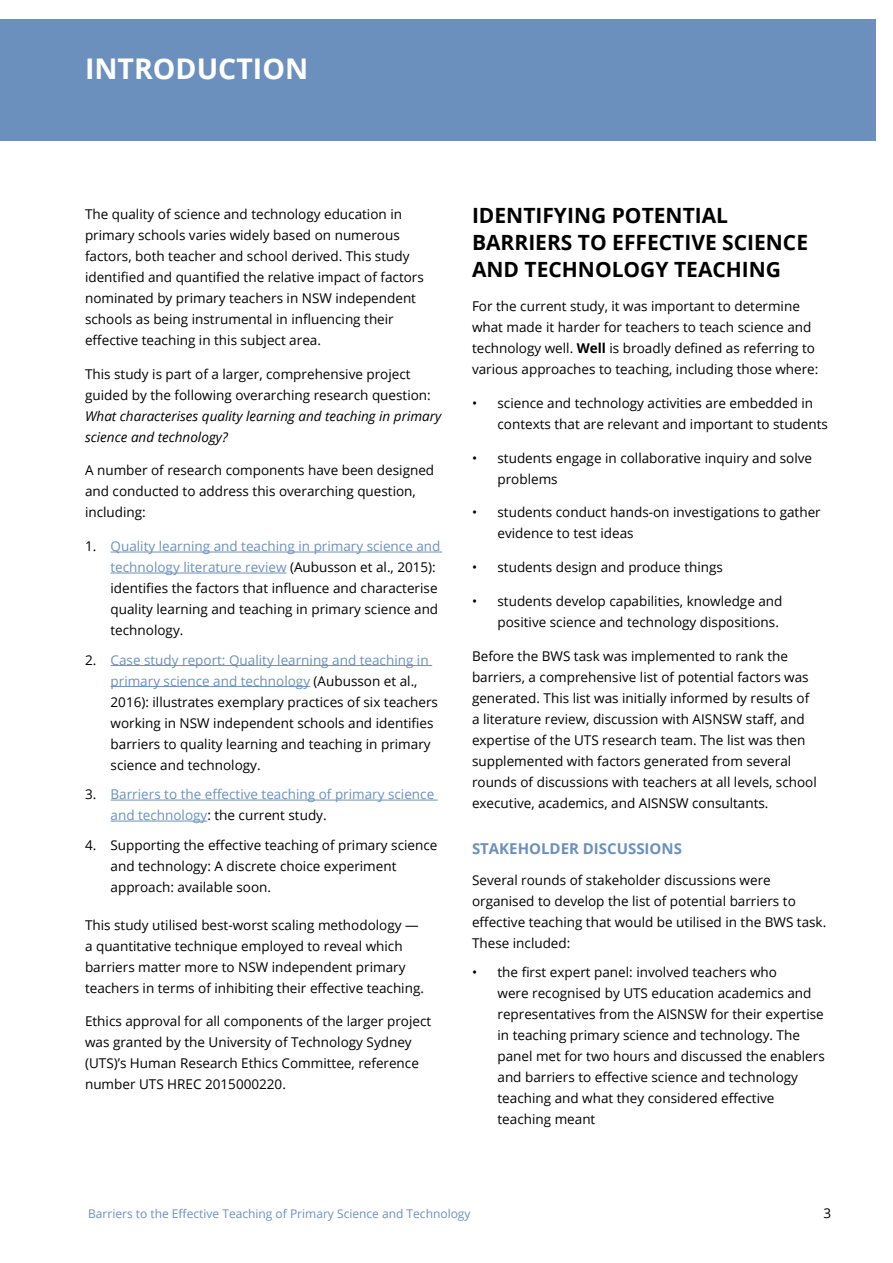
<style>
.page{position:relative;width:893px;height:1263px;background:#fff}
.page>*{position:absolute;margin:0;border:0;box-sizing:border-box;transform-origin:0 0}
.t1{font:700 28.5px "Open Sans";color:#fff}
.t2{font:700 21px/27px "Open Sans";color:#000}
.t3{font:700 15px "Open Sans";color:#6c90bd}
.t4{font:13.5px/21px "Open Sans";color:#000}
.t5{font:13.5px/21px "Open Sans";color:#6c90bd}
.t6{font:italic 13.5px/21px "Open Sans";color:#000}
.t7{font:12px "Open Sans";color:#6c90bd}
.s1{color:#6c90bd}
.s2{color:#000}
.s3{font-weight:700}
</style>
<div class="page">
<div style="left:0;top:19px;width:876px;height:121px;background:#6c90bd"></div>
<hr style="left:111px;top:552px;width:331px;height:1px;background:#6c90bd">
<hr style="left:111px;top:573px;width:175px;height:1px;background:#6c90bd">
<hr style="left:111px;top:665px;width:321px;height:1px;background:#6c90bd">
<hr style="left:111px;top:686px;width:199px;height:1px;background:#6c90bd">
<hr style="left:111px;top:800px;width:327px;height:1px;background:#6c90bd">
<hr style="left:111px;top:821px;width:96px;height:1px;background:#6c90bd">
<h1 class="t1" style="left:85px;top:49px;width:225px">INTRODUCTION</h1>
<p class="t4" style="left:85px;top:203px;width:340px">The quality of science and technology education in primary schools varies widely based on numerous factors, both teacher and school derived. This study identified and quantified the relative impact of factors nominated by primary teachers in NSW independent schools as being instrumental in influencing their effective teaching in this subject area.</p>
<p class="t4" style="left:85px;top:363px;width:347px">This study is part of a larger, comprehensive project guided by the following overarching research question:</p>
<p class="t6" style="left:85px;top:405px;width:358px">What characterises quality learning and teaching in primary science and technology?</p>
<p class="t4" style="left:85px;top:459px;width:351px">A number of research components have been designed and conducted to address this overarching question, including:</p>
<p class="t4" style="left:111px;top:535px;width:331px;text-indent:-26px">1. <span class="s1">Quality learning and teaching in primary science and technology literature review</span> (Aubusson et al., 2015): identifies the factors that influence and characterise quality learning and teaching in primary science and technology.</p>
<p class="t4" style="left:111px;top:649px;width:329px;text-indent:-26px">2. <span class="s1">Case study report: Quality learning and teaching in primary science and technology</span> (Aubusson et al., 2016): illustrates exemplary practices of six teachers working in NSW independent schools and identifies barriers to quality learning and teaching in primary science and technology.</p>
<p class="t5" style="left:111px;top:783px;width:325px;text-indent:-26px"><span class="s2">3.</span> Barriers to the effective teaching of primary science and technology<span class="s2">: the current study.</span></p>
<p class="t4" style="left:111px;top:834px;width:328px;text-indent:-26px">4. Supporting the effective teaching of primary science and technology: A discrete choice experiment approach: available soon.</p>
<p class="t4" style="left:85px;top:914px;width:340px">This study utilised best-worst scaling methodology — a quantitative technique employed to reveal which barriers matter more to NSW independent primary teachers in terms of inhibiting their effective teaching.</p>
<p class="t4" style="left:85px;top:1011px;width:348px">Ethics approval for all components of the larger project was granted by the University of Technology Sydney (UTS)’s Human Research Ethics Committee, reference number UTS HREC 2015000220.</p>
<h2 class="t2" style="left:472px;top:202px;width:338px">IDENTIFYING POTENTIAL<br>BARRIERS TO EFFECTIVE SCIENCE<br>AND TECHNOLOGY TEACHING</h2>
<p class="t4" style="left:472px;top:295px;width:348px">For the current study, it was important to determine what made it harder for teachers to teach science and technology well. <span class="s3">Well</span> is broadly defined as referring to various approaches to teaching, including those where:</p>
<p class="t4" style="left:497px;top:392px;width:332px;text-indent:-26px">• science and technology activities are embedded in contexts that are relevant and important to students</p>
<p class="t4" style="left:497px;top:447px;width:316px;text-indent:-26px">• students engage in collaborative inquiry and solve problems</p>
<p class="t4" style="left:497px;top:502px;width:325px;text-indent:-26px">• students conduct hands-on investigations to gather evidence to test ideas</p>
<p class="t4" style="left:472px;top:556px;width:252px">• students design and produce things</p>
<p class="t4" style="left:472px;top:590px;width:312px;text-align:right">• students develop capabilities, knowledge and positive science and technology dispositions.</p>
<p class="t4" style="left:472px;top:645px;width:346px">Before the BWS task was implemented to rank the barriers, a comprehensive list of potential factors was generated. This list was initially informed by results of a literature review, discussion with AISNSW staff, and expertise of the UTS research team. The list was then supplemented with factors generated from several rounds of discussions with teachers at all levels, school executive, academics, and AISNSW consultants.</p>
<p class="t3" style="left:472px;top:838px;width:211px">STAKEHOLDER DISCUSSIONS</p>
<p class="t4" style="left:472px;top:869px;width:356px">Several rounds of stakeholder discussions were organised to develop the list of potential barriers to effective teaching that would be utilised in the BWS task.<br>These included:</p>
<p class="t4" style="left:497px;top:961px;width:329px;text-indent:-26px">• the first expert panel: involved teachers who<br>were recognised by UTS education academics and representatives from the AISNSW for their expertise in teaching primary science and technology. The panel met for two hours and discussed the enablers and barriers to effective science and technology teaching and what they considered effective teaching meant</p>
<p class="t7" style="left:88px;top:1205px;width:384px">Barriers to the Effective Teaching of Primary Science and Technology</p>
<p class="t4" style="left:824px;top:1203px;width:9px">3</p>
</div>
